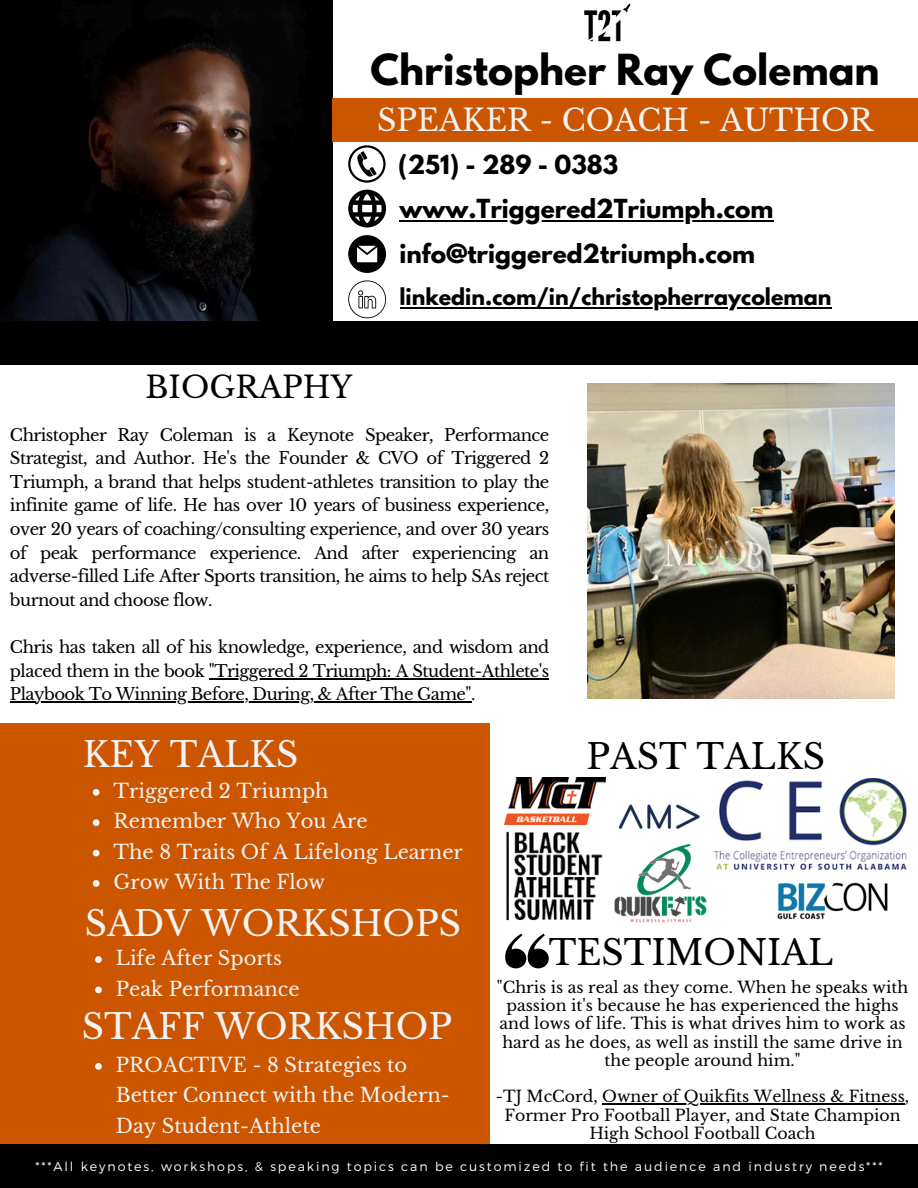
<style>
.page{position:relative;width:918px;height:1188px;background:#fff}
.page>*{position:absolute;margin:0;border:0;box-sizing:border-box;transform-origin:0 0}
.t1{font:700 37.95px "League Spartan";color:#000}
.t2{font:34.5px "Libre Baskerville";color:#f3f3f3}
.t3{font:34.5px "Libre Baskerville";color:#000}
.t4{font:30px "Libre Baskerville";color:#f3f3f3}
.t5{font:30px "Libre Baskerville";color:#000}
.t6{font:700 23.25px "League Spartan";color:#000}
.t7{font:700 20.55px "League Spartan";color:#000}
.t8{font:19.5px/30.3px "Libre Baskerville";color:#f3f3f3}
.t9{font:16.5px/23.7px "Libre Baskerville";letter-spacing:-.035em;color:#000;text-align:justify}
.t10{font:15.75px/18.3px "Libre Baskerville";color:#000;text-align:center}
.t11{font:300 12.6px "Montserrat";letter-spacing:.15em;color:#fff}
</style>
<div class="page">
<img style="left:0;top:0;width:333px;height:322px">
<div style="left:0;top:322px;width:918px;height:43px;background:#000"></div>
<div style="left:0;top:723px;width:490px;height:465px;background:#c50"></div>
<div style="left:0;top:1145px;width:918px;height:43px;background:#000"></div>
<svg style="left:505px;top:934px;width:44px;height:34px"></svg>
<img style="left:774px;top:869px;width:116px;height:51px">
<img style="left:621px;top:804px;width:79px;height:17px">
<img style="left:719px;top:778px;width:188px;height:91px">
<img style="left:504px;top:777px;width:101px;height:47px">
<img style="left:563px;top:821px;width:204px;height:102px">
<div style="left:333px;top:98px;width:585px;height:43px;background:#c50"></div>
<svg style="left:348px;top:145px;width:38px;height:38px"></svg>
<svg style="left:348px;top:190px;width:38px;height:37px"></svg>
<svg style="left:348px;top:235px;width:38px;height:38px"></svg>
<svg style="left:348px;top:280px;width:38px;height:38px"></svg>
<hr style="left:400px;top:220px;width:374px;height:2px;background:#000">
<hr style="left:400px;top:307px;width:432px;height:2px;background:#000">
<img style="left:587px;top:384px;width:307px;height:315px">
<img style="left:584px;top:3px;width:47px;height:39px">
<img style="left:506px;top:828px;width:99px;height:95px">
<hr style="left:209px;top:678px;width:340px;height:1px;background:#000">
<hr style="left:10px;top:702px;width:461px;height:1px;background:#000">
<svg style="left:93px;top:789px;width:7px;height:7px"></svg>
<svg style="left:93px;top:819px;width:7px;height:7px"></svg>
<svg style="left:93px;top:850px;width:7px;height:6px"></svg>
<svg style="left:93px;top:880px;width:7px;height:7px"></svg>
<svg style="left:95px;top:1063px;width:7px;height:7px"></svg>
<hr style="left:602px;top:1103px;width:303px;height:1px;background:#000">
<svg style="left:95px;top:956px;width:7px;height:7px"></svg>
<svg style="left:95px;top:987px;width:7px;height:6px"></svg>
<p class="t1" style="left:371px;top:51px;width:511px">Christopher Ray Coleman</p>
<p class="t4" style="left:377px;top:102px;width:497px">SPEAKER - COACH - AUTHOR</p>
<p class="t6" style="left:398px;top:153px;width:222px">(251) - 289 - 0383</p>
<h4 class="t6" style="left:400px;top:197px;width:376px">www.Triggered2Triumph.com</h4>
<h4 class="t6" style="left:400px;top:242px;width:357px">info@triggered2triumph.com</h4>
<h4 class="t7" style="left:400px;top:286px;width:433px">linkedin.com/in/christopherraycoleman</h4>
<p class="t5" style="left:146px;top:369px;width:209px">BIOGRAPHY</p>
<p class="t9" style="left:10px;top:423px;width:541px">Christopher Ray Coleman is a Keynote Speaker, Performance Strategist, and Author. He's the Founder &amp; CVO of Triggered 2<br>Triumph, a brand that helps student-athletes transition to play the infinite game of life. He has over 10 years of business experience, over 20 years of coaching/consulting experience, and over 30 years of peak performance experience. And after experiencing an adverse-filled Life After Sports transition, he aims to help SAs reject burnout and choose flow.</p>
<p class="t9" style="left:10px;top:636px;width:541px">Chris has taken all of his knowledge, experience, and wisdom and placed them in the book "Triggered 2 Triumph: A Student-Athlete's</p>
<h1 class="t9" style="left:10px;top:683px;width:467px">Playbook To Winning Before, During, &amp; After The Game".</h1>
<p class="t2" style="left:83px;top:734px;width:217px">KEY TALKS</p>
<p class="t8" style="left:114px;top:776px;width:217px">Triggered 2 Triumph</p>
<h1 class="t8" style="left:114px;top:806px;width:256px">Remember Who You Are</h1>
<p class="t8" style="left:114px;top:837px;width:351px">The 8 Traits Of A Lifelong Learner</p>
<h1 class="t8" style="left:114px;top:867px;width:213px">Grow With The Flow</h1>
<h1 class="t3" style="left:586px;top:736px;width:240px">PAST TALKS</h1>
<p class="t2" style="left:85px;top:903px;width:378px">SADV WORKSHOPS</p>
<h1 class="t8" style="left:116px;top:943px;width:168px">Life After Sports</h1>
<p class="t8" style="left:116px;top:974px;width:185px">Peak Performance</p>
<p class="t2" style="left:82px;top:1005px;width:372px">STAFF WORKSHOP</p>
<p class="t8" style="left:116px;top:1050px;width:336px">PROACTIVE - 8 Strategies to<br>Better Connect with the Modern-<br>Day Student-Athlete</p>
<p class="t3" style="left:549px;top:932px;width:286px">TESTIMONIAL</p>
<p class="t10" style="left:497px;top:978px;width:413px">"Chris is as real as they come. When he speaks with passion it's because he has experienced the highs and lows of life. This is what drives him to work as hard as he does, as well as instill the same drive in the people around him."</p>
<p class="t10" style="left:496px;top:1088px;width:415px">-TJ McCord, Owner of Quikfits Wellness &amp; Fitness,</p>
<p class="t10" style="left:505px;top:1106px;width:398px">Former Pro Football Player, and State Champion<br>High School Football Coach</p>
<p class="t11" style="left:35px;top:1158px;width:849px">***All keynotes, workshops, &amp; speaking topics can be customized to fit the audience and industry needs***</p>
</div>
